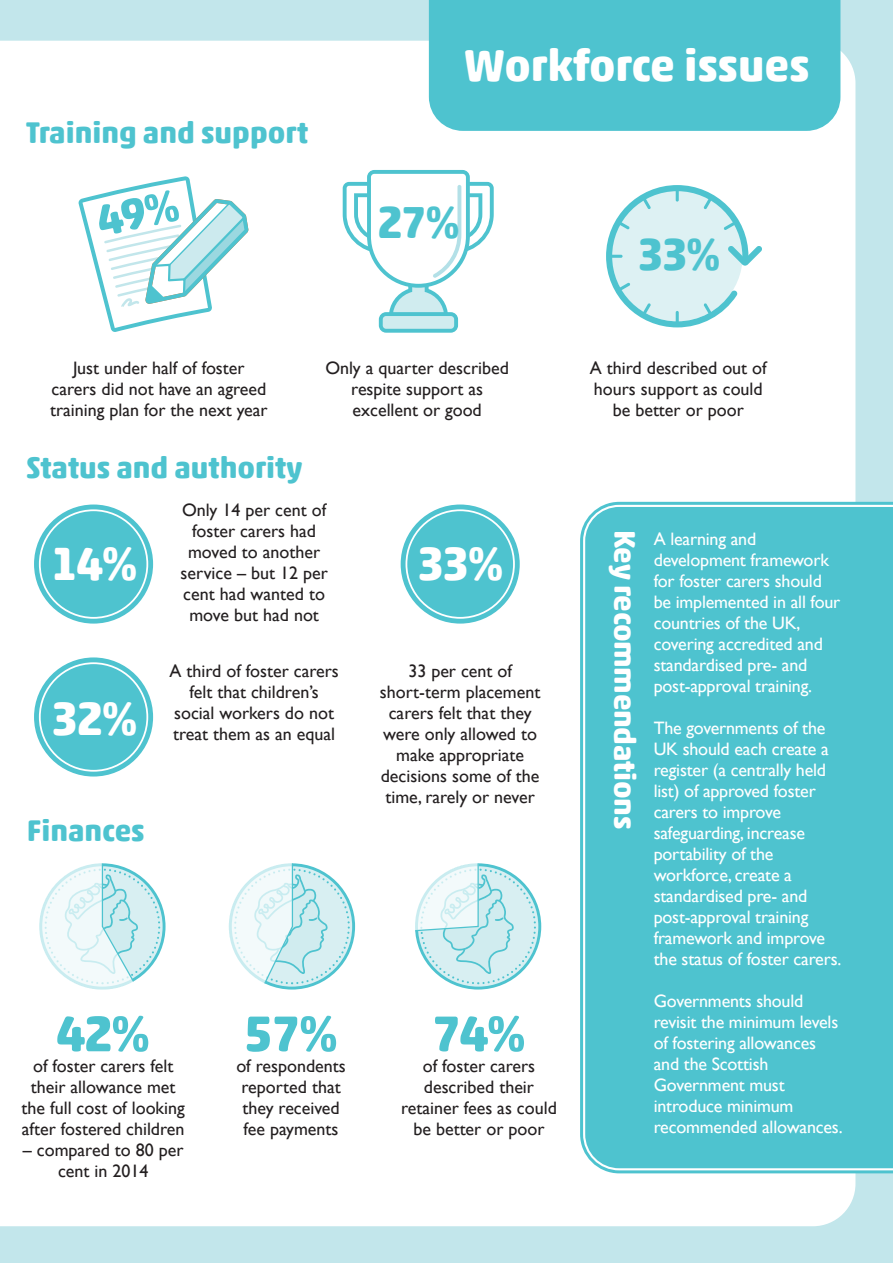
<style>
.page{position:relative;width:893px;height:1263px;background:#c2e6eb}
.page>*{position:absolute;margin:0;border:0;box-sizing:border-box;transform-origin:0 0}
.t1{font:700 51px "Akko Rounded Pro";color:#4ec3cf}
.t2{font:700 46.8px "Akko Rounded Pro";color:#fff}
.t3{font:700 45px "Akko Rounded Pro";color:#fff}
.t4{font:700 45px "Akko Rounded Pro";color:#4ec3cf}
.t5{font:700 30px "Akko Rounded Pro";color:#4ec3cf}
.t6{font:700 30px "Akko Rounded Pro";letter-spacing:-.01em;color:#fff}
.t7{font:18px/21px "Gill Sans";color:#231f20;text-align:center}
.t8{font:18px/21px "Gill Sans";letter-spacing:-.01em;color:#fff}
</style>
<div class="page">
<div style="left:0;top:41px;width:855px;height:1185px;background:#fff"></div>
<div style="left:429px;top:0;width:411px;height:131px;background:#4ec3cf"></div>
<svg style="left:39px;top:862px;width:127px;height:128px"></svg>
<svg style="left:228px;top:862px;width:127px;height:127px"></svg>
<svg style="left:413px;top:862px;width:128px;height:127px"></svg>
<svg style="left:606px;top:185px;width:156px;height:142px;background:#d3eef1"></svg>
<svg style="left:78px;top:176px;width:171px;height:156px;background:#d8f0f3"></svg>
<svg style="left:580px;top:502px;width:313px;height:671px;background:#9ddde4"></svg>
<div style="left:585px;top:507px;width:308px;height:661px;background:#4ec3cf"></div>
<div style="left:34px;top:504px;width:119px;height:120px;background:#4ec3cf;border-radius:50%"></div>
<div style="left:39px;top:509px;width:109px;height:110px;border:2px solid #fff;border-radius:50%"></div>
<div style="left:401px;top:504px;width:119px;height:120px;background:#4ec3cf;border-radius:50%"></div>
<div style="left:405px;top:509px;width:110px;height:110px;border:2px solid #fff;border-radius:50%"></div>
<div style="left:34px;top:657px;width:119px;height:119px;background:#4ec3cf;border-radius:50%"></div>
<div style="left:39px;top:662px;width:109px;height:110px;border:2px solid #fff;border-radius:50%"></div>
<svg style="left:343px;top:170px;width:151px;height:163px;background:#e0f4f6"></svg>
<h3 class="t5" style="left:26px;top:114px;width:284px">Training and support</h3>
<h3 class="t3" style="left:465px;top:37px;width:347px">Workforce issues</h3>
<h3 class="t4" style="left:377px;top:194px;width:85px">27%</h3>
<h3 class="t4" style="left:638px;top:226px;width:85px">33%</h3>
<p class="t7" style="left:325px;top:357px;width:185px">Only a quarter described respite support as excellent or good</p>
<p class="t7" style="left:50px;top:357px;width:219px">Just under half of foster carers did not have an agreed training plan for the next year</p>
<p class="t7" style="left:590px;top:357px;width:178px">A third described out of hours support as could be better or poor</p>
<h3 class="t5" style="left:26px;top:449px;width:278px">Status and authority</h3>
<p class="t7" style="left:180px;top:499px;width:149px">Only 14 per cent of foster carers had moved to another service – but 12 per cent had wanted to move but had not</p>
<h2 class="t2" style="left:51px;top:534px;width:88px">14%</h2>
<h2 class="t2" style="left:417px;top:534px;width:88px">33%</h2>
<h2 class="t2" style="left:51px;top:689px;width:88px">32%</h2>
<h3 class="t5" style="left:27px;top:812px;width:119px">Finances</h3>
<p class="t7" style="left:169px;top:660px;width:171px">A third of foster carers felt that children’s social workers do not treat them as an equal</p>
<p class="t7" style="left:380px;top:660px;width:162px">33 per cent of short-term placement carers felt that they were only allowed to make appropriate decisions some of the time, rarely or never</p>
<h1 class="t1" style="left:56px;top:1001px;width:96px">42%</h1>
<p class="t7" style="left:22px;top:1055px;width:165px">of foster carers felt their allowance met the full cost of looking after fostered children</p>
<p class="t7" style="left:23px;top:1139px;width:162px">– compared to 80 per cent in 2014</p>
<h1 class="t1" style="left:244px;top:1001px;width:96px">57%</h1>
<p class="t7" style="left:236px;top:1055px;width:111px;text-align:left">of respondents reported that they received fee payments</p>
<h1 class="t1" style="left:432px;top:1001px;width:96px">74%</h1>
<p class="t7" style="left:401px;top:1055px;width:157px">of foster carers described their retainer fees as could be better or poor</p>
<h3 class="t6" style="left:644px;top:530px;width:301px;rotate:90deg">Key recommendations</h3>
<p class="t8" style="left:654px;top:528px;width:188px">A learning and development framework for foster carers should be implemented in all four countries of the UK, covering accredited and standardised pre- and post-approval training.</p>
<p class="t8" style="left:654px;top:717px;width:189px">The governments of the<br>UK should each create a register (a centrally held list) of approved foster carers to improve safeguarding, increase portability of the workforce, create a standardised pre- and post-approval training framework and improve the status of foster carers.</p>
<p class="t8" style="left:654px;top:990px;width:190px">Governments should revisit the minimum levels of fostering allowances and the Scottish<br>Government must introduce minimum recommended allowances.</p>
</div>
